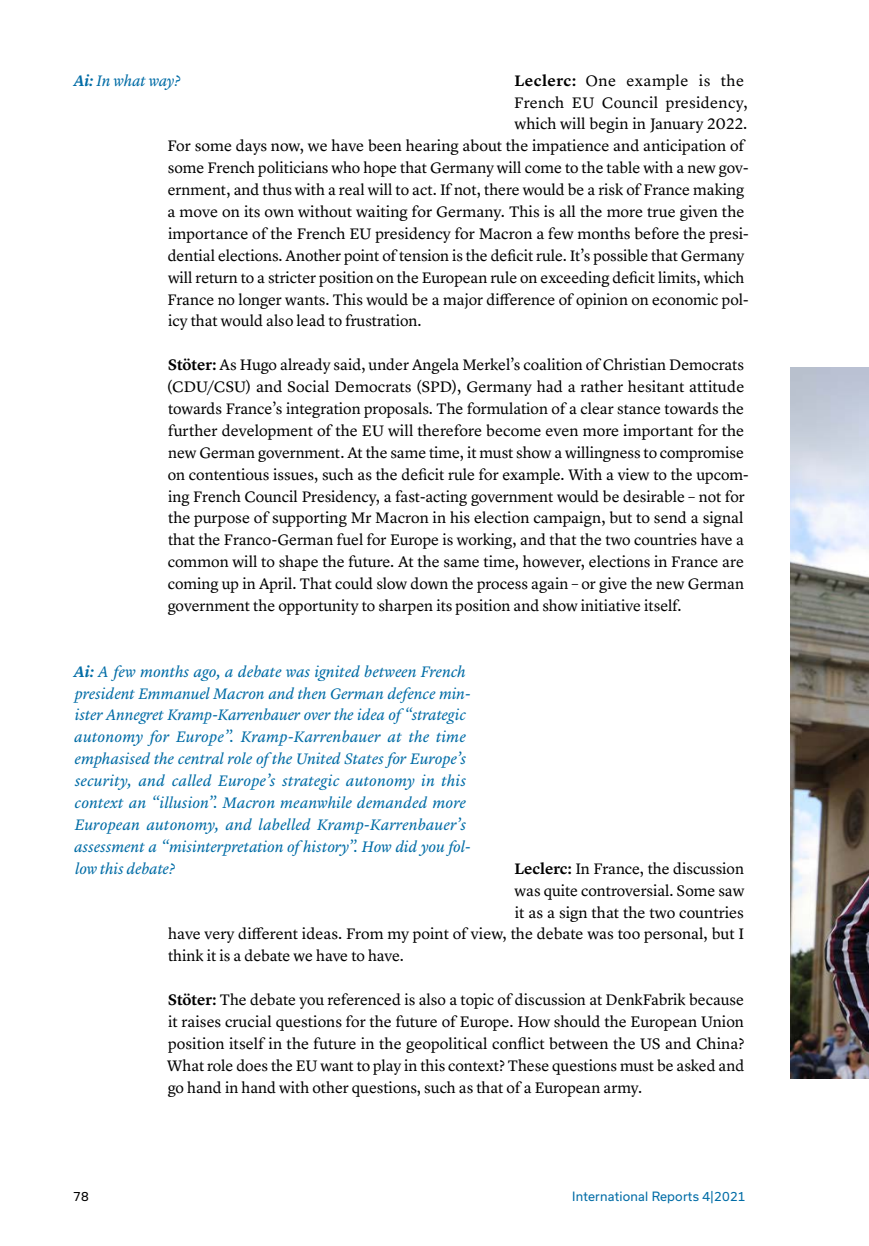
<style>
.page{position:relative;width:869px;height:1246px;background:#fff}
.page>*{position:absolute;margin:0;border:0;box-sizing:border-box;transform-origin:0 0}
.t1{font:15.75px/21.9px "Lyon Text";color:#000}
.t2{font:italic 15.75px/21.9px "Lyon Text";color:#006ca6}
.t3{font:15.75px "Lyon Text";letter-spacing:.02em;color:#000}
.t4{font:15.75px "Lyon Text";letter-spacing:.03em;color:#000}
.t5{font:12.25px "Usual";letter-spacing:.015em;color:#006ca6}
.t6{font:12.25px "Usual";color:#000}
.s1{font-weight:600}
</style>
<div class="page">
<img style="left:790px;top:367px;width:78px;height:711px">
<p class="t2" style="left:73px;top:68px;width:109px"><span class="s1">Ai:</span> In what way?</p>
<p class="t4" style="left:514px;top:68px;width:231px"><span class="s1">Leclerc:</span> One example is the</p>
<p class="t3" style="left:514px;top:90px;width:235px">French EU Council presidency,</p>
<p class="t1" style="left:514px;top:112px;width:234px">which will begin in January 2022.</p>
<p class="t1" style="left:167px;top:134px;width:578px">For some days now, we have been hearing about the impatience and anticipation of</p>
<p class="t1" style="left:168px;top:156px;width:582px">some French politicians who hope that Germany will come to the table with a new gov-</p>
<p class="t1" style="left:168px;top:178px;width:578px">ernment, and thus with a real will to act. If not, there would be a risk of France making</p>
<p class="t1" style="left:167px;top:199px;width:578px">a move on its own without waiting for Germany. This is all the more true given the</p>
<p class="t1" style="left:168px;top:221px;width:581px">importance of the French EU presidency for Macron a few months before the presi-</p>
<p class="t1" style="left:168px;top:243px;width:578px">dential elections. Another point of tension is the deficit rule. It’s possible that Germany</p>
<p class="t1" style="left:168px;top:265px;width:577px">will return to a stricter position on the European rule on exceeding deficit limits, which</p>
<p class="t1" style="left:167px;top:287px;width:582px">France no longer wants. This would be a major difference of opinion on economic pol-</p>
<p class="t1" style="left:168px;top:309px;width:255px">icy that would also lead to frustration.</p>
<p class="t1" style="left:167px;top:353px;width:583px"><span class="s1">Stöter:</span> As Hugo already said, under Angela Merkel’s coalition of Christian Democrats (CDU/CSU) and Social Democrats (SPD), Germany had a rather hesitant attitude towards France’s integration proposals. The formulation of a clear stance towards the further development of the EU will therefore become even more important for the new German government. At the same time, it must show a willingness to compromise on contentious issues, such as the deficit rule for example. With a view to the upcom&shy;ing French Council Presidency, a fast-acting government would be desirable – not for the purpose of supporting Mr Macron in his election campaign, but to send a signal that the Franco-German fuel for Europe is working, and that the two countries have a common will to shape the future. At the same time, however, elections in France are coming up in April. That could slow down the process again – or give the new German government the opportunity to sharpen its position and show initiative itself.</p>
<p class="t2" style="left:73px;top:659px;width:398px"><span class="s1">Ai:</span> A few months ago, a debate was ignited between French president Emmanuel Macron and then German defence min&shy;ister Annegret Kramp-Karrenbauer over the idea of “strategic autonomy for Europe”. Kramp-Karrenbauer at the time emphasised the central role of the United States for Europe’s security, and called Europe’s strategic autonomy in this context an “illusion”. Macron meanwhile demanded more European autonomy, and labelled Kramp-Karrenbauer’s assessment a “misinterpretation of history”. How did you fol&shy;low this debate?</p>
<p class="t1" style="left:514px;top:856px;width:231px"><span class="s1">Leclerc:</span> In France, the discussion</p>
<p class="t1" style="left:514px;top:878px;width:231px">was quite controversial. Some saw</p>
<p class="t1" style="left:514px;top:899px;width:231px">it as a sign that the two countries</p>
<p class="t1" style="left:168px;top:921px;width:577px">have very different ideas. From my point of view, the debate was too personal, but I</p>
<p class="t1" style="left:168px;top:943px;width:237px">think it is a debate we have to have.</p>
<p class="t1" style="left:167px;top:987px;width:578px;text-align:justify"><span class="s1">Stöter:</span> The debate you referenced is also a topic of discussion at DenkFabrik because it raises crucial questions for the future of Europe. How should the European Union position itself in the future in the geopolitical conflict between the US and China?<br>What role does the EU want to play in this context? These questions must be asked and go hand in hand with other questions, such as that of a European army.</p>
<p class="t6" style="left:73px;top:1188px;width:17px">78</p>
<p class="t5" style="left:572px;top:1188px;width:175px">International Reports 4|2021</p>
</div>
